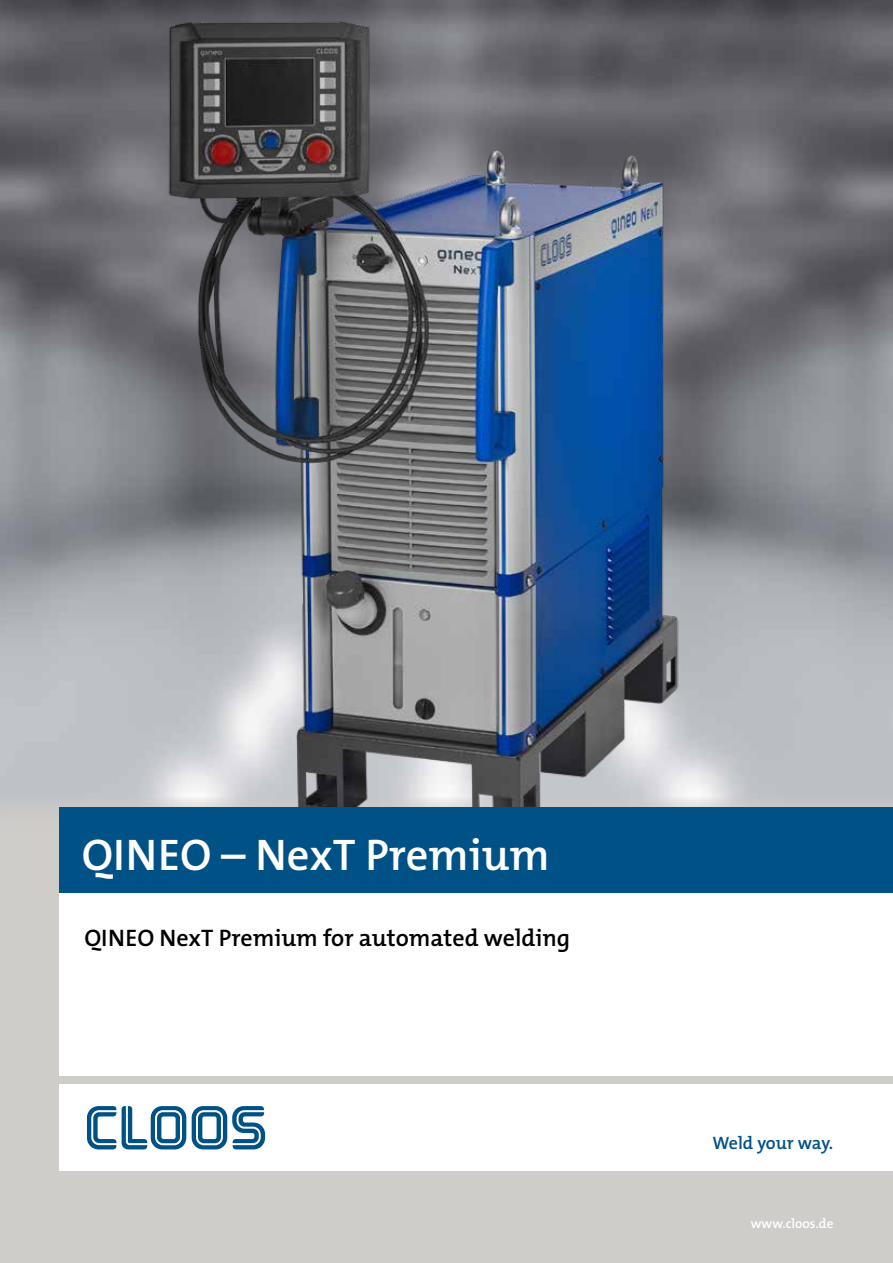
<style>
.page{position:relative;width:893px;height:1263px;background:#fff}
.page>*{position:absolute;margin:0;border:0;box-sizing:border-box;transform-origin:0 0}
.t1{font:600 44.55px "The Mix B6";color:#fff}
.t2{font:600 24px "The Mix B6";color:#000}
.t3{font:600 18px "The Mix B6";letter-spacing:-.005em;color:#005286}
.t4{font:600 13.5px "The Mix B6";color:#fff}
</style>
<div class="page">
<img style="left:0;top:0;width:893px;height:797px">
<div style="left:0;top:797px;width:893px;height:466px;background:#cfcdca"></div>
<img style="left:80px;top:0;width:741px;height:807px">
<div style="left:59px;top:807px;width:834px;height:86px;background:#005286"></div>
<div style="left:59px;top:893px;width:834px;height:183px;background:#fff"></div>
<div style="left:59px;top:1084px;width:834px;height:87px;background:#fff"></div>
<svg style="left:87px;top:1106px;width:29px;height:43px"></svg>
<svg style="left:122px;top:1106px;width:64px;height:43px"></svg>
<svg style="left:192px;top:1106px;width:73px;height:43px"></svg>
<h1 class="t1" style="left:82px;top:830px;width:469px">QINEO – NexT Premium</h1>
<p class="t2" style="left:84px;top:925px;width:487px">QINEO NexT Premium for automated welding</p>
<p class="t3" style="left:712px;top:1134px;width:122px">Weld your way.</p>
<p class="t4" style="left:751px;top:1216px;width:84px">www.cloos.de</p>
</div>
